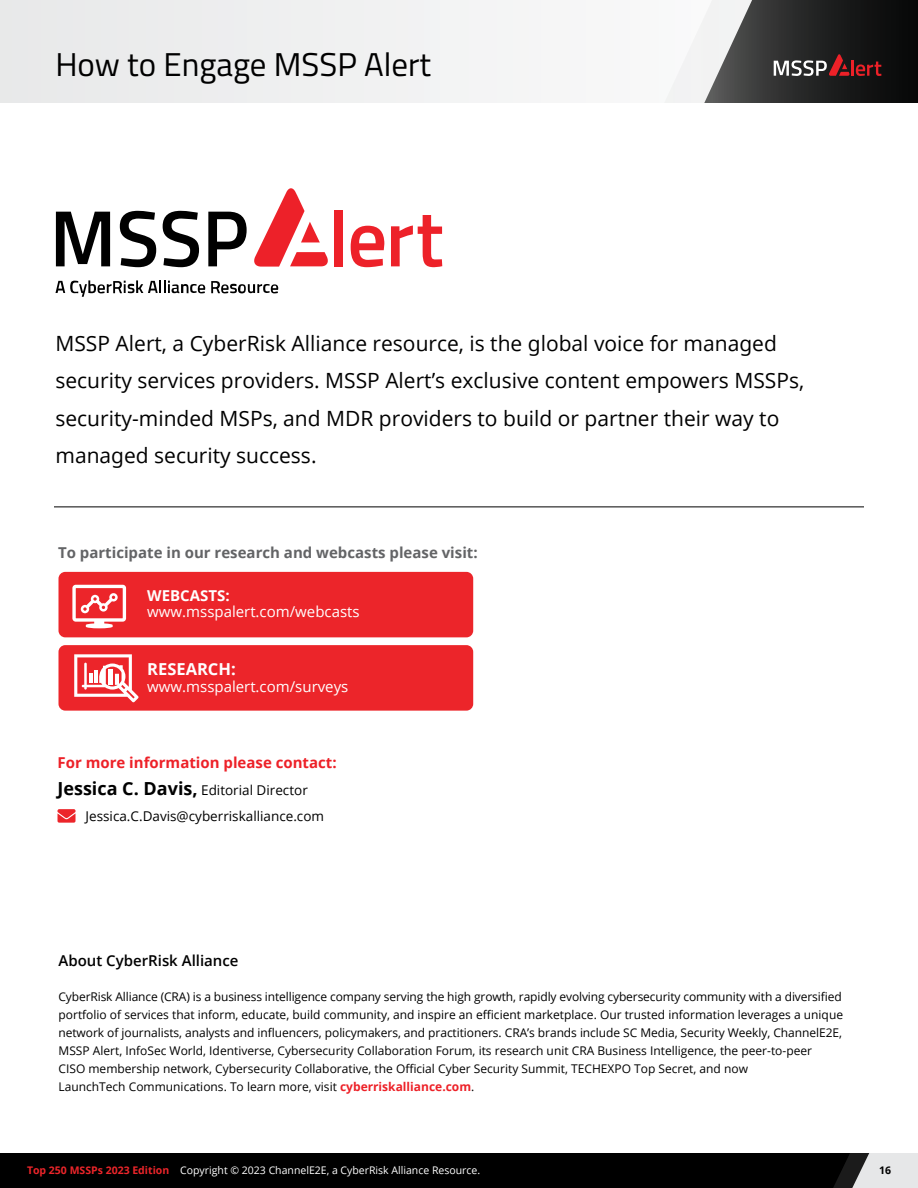
<style>
.page{position:relative;width:918px;height:1188px;background:#fff}
.page>*{position:absolute;margin:0;border:0;box-sizing:border-box;transform-origin:0 0}
.t1{font:33px "Titillium Web";color:#000}
.t2{font:21px/37.5px "Open Sans";color:#000}
.t3{font:700 16.5px "Open Sans";color:#fff}
.t4{font:15px "Open Sans";color:#fff}
.t5{font:700 15px "Open Sans";color:#636466}
.t6{font:700 15px "Open Sans";color:#ed2128}
.t7{font:600 15px "Open Sans";color:#000}
.t8{font:700 15px "Open Sans";color:#fff}
.t9{font:13.5px/25.5px "Open Sans";color:#000}
.t10{font:12px/18px "Open Sans";color:#000}
.t11{font:10.5px "Open Sans";color:#fff}
.t12{font:700 10.5px "Open Sans";color:#000}
.s1{font-weight:700;font-size:18px}
.s2{font-weight:700;color:#ed2128}
.s3{font-weight:700;color:#ec252a}
</style>
<div class="page">
<div style="left:0;top:0;width:916px;height:105px;background:#f0f1f1"></div>
<div style="left:0;top:1152px;width:916px;height:36px;background:#000"></div>
<svg style="left:833px;top:1153px;width:85px;height:35px;background:#a0a1a2"></svg>
<svg style="left:663px;top:0;width:255px;height:104px"></svg>
<div style="left:0;top:1143px;width:918px;height:10px;background:#fff"></div>
<div style="left:0;top:104px;width:918px;height:10px;background:#fff"></div>
<div style="left:58px;top:645px;width:415px;height:66px;background:#ec252a;border-radius:7px"></div>
<svg style="left:74px;top:654px;width:64px;height:48px"></svg>
<div style="left:58px;top:572px;width:415px;height:65px;background:#ec252a;border-radius:7px"></div>
<svg style="left:72px;top:585px;width:54px;height:43px"></svg>
<svg style="left:58px;top:809px;width:18px;height:14px"></svg>
<hr style="left:54px;top:507px;width:810px;height:1px;background:#000">
<svg style="left:56px;top:280px;width:149px;height:17px"></svg>
<svg style="left:211px;top:281px;width:67px;height:12px"></svg>
<svg style="left:56px;top:212px;width:54px;height:54px"></svg>
<svg style="left:120px;top:211px;width:36px;height:56px"></svg>
<svg style="left:163px;top:211px;width:36px;height:56px"></svg>
<svg style="left:208px;top:212px;width:39px;height:54px"></svg>
<div style="left:335px;top:210px;width:8px;height:56px;background:#ed2129"></div>
<svg style="left:351px;top:226px;width:33px;height:41px"></svg>
<svg style="left:391px;top:215px;width:51px;height:52px"></svg>
<svg style="left:254px;top:188px;width:74px;height:79px"></svg>
<h1 class="t1" style="left:56px;top:40px;width:377px">How to Engage MSSP Alert</h1>
<p class="t2" style="left:56px;top:324px;width:750px">MSSP Alert, a CyberRisk Alliance resource, is the global voice for managed security services providers. MSSP Alert’s exclusive content empowers MSSPs, security-minded MSPs, and MDR providers to build or partner their way to managed security success.</p>
<p class="t5" style="left:58px;top:542px;width:421px">To participate in our research and webcasts please visit:</p>
<p class="t8" style="left:147px;top:585px;width:84px">WEBCASTS:</p>
<p class="t4" style="left:147px;top:602px;width:214px">www.msspalert.com/webcasts</p>
<h3 class="t3" style="left:147px;top:658px;width:90px">RESEARCH:</h3>
<p class="t4" style="left:147px;top:676px;width:203px">www.msspalert.com/surveys</p>
<p class="t6" style="left:58px;top:752px;width:281px">For more information please contact:</p>
<p class="t9" style="left:86px;top:777px;width:240px;text-indent:-28px"><span class="s1">Jessica C. Davis,</span> Editorial Director<br>Jessica.C.Davis@cyberriskalliance.com</p>
<p class="t7" style="left:58px;top:950px;width:182px">About CyberRisk Alliance</p>
<p class="t10" style="left:58px;top:987px;width:786px">CyberRisk Alliance (CRA) is a business intelligence company serving the high growth, rapidly evolving cybersecurity community with a diversified portfolio of services that inform, educate, build community, and inspire an efficient marketplace. Our trusted information leverages a unique network of journalists, analysts and influencers, policymakers, and practitioners. CRA’s brands include SC Media, Security Weekly, ChannelE2E, MSSP Alert, InfoSec World, Identiverse, Cybersecurity Collaboration Forum, its research unit CRA Business Intelligence, the peer-to-peer<br>CISO membership network, Cybersecurity Collaborative, the Official Cyber Security Summit, TECHEXPO Top Secret, and now<br>LaunchTech Communications. To learn more, visit <span class="s2">cyberriskalliance.com</span>.</p>
<p class="t11" style="left:27px;top:1163px;width:455px"><span class="s3">Top 250 MSSPs 2023 Edition</span> Copyright © 2023 ChannelE2E, a CyberRisk Alliance Resource.</p>
<p class="t12" style="left:879px;top:1163px;width:13px">16</p>
</div>
